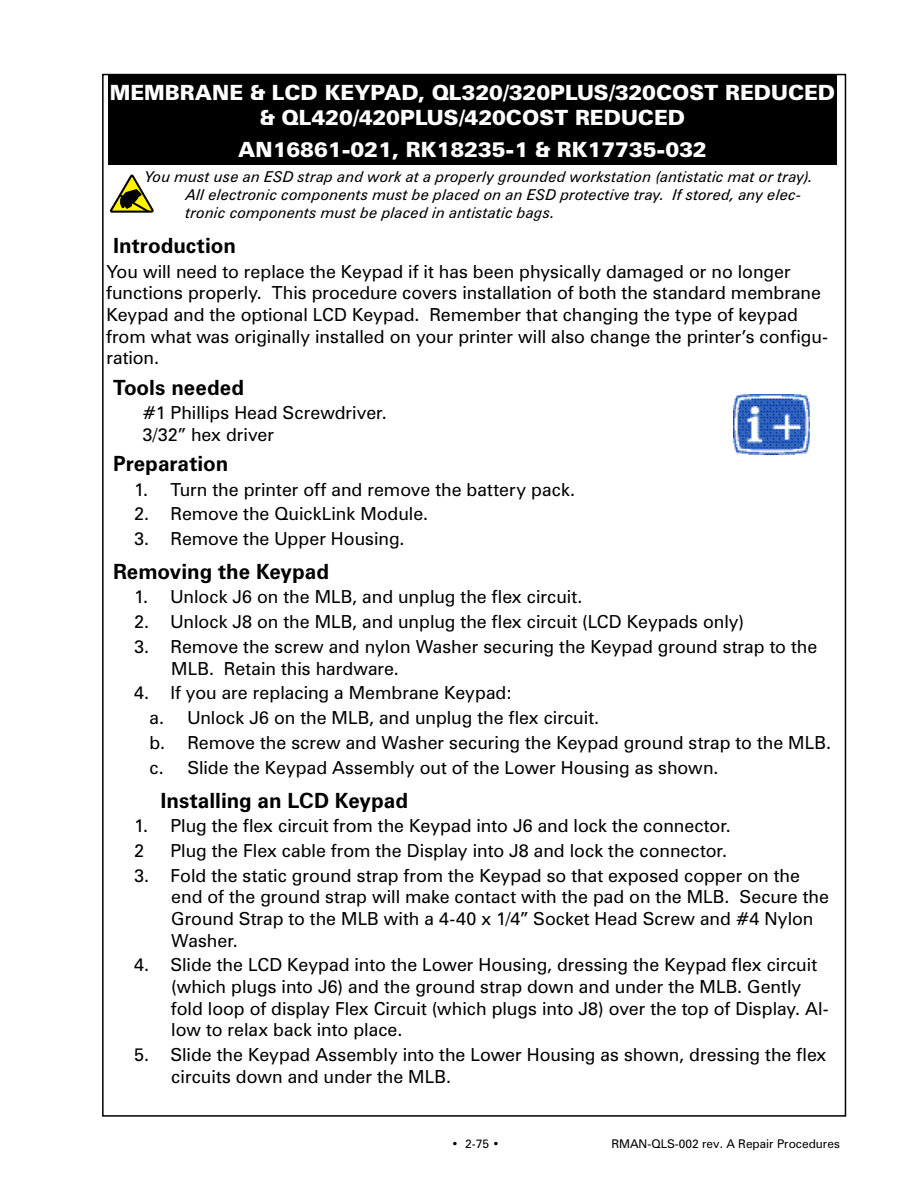
<style>
.page{position:relative;width:918px;height:1188px;background:#fff}
.page>*{position:absolute;margin:0;border:0;box-sizing:border-box;transform-origin:0 0}
.t1{font:900 21px/25.2px "Zurich BT";color:#fff;text-align:center}
.t2{font:700 21px "Zurich BT";color:#000}
.t3{font:18px/21.6px "Zurich BT";color:#000}
.t4{font:italic 15px/18px "Zurich BT";letter-spacing:.005em;color:#000}
.t5{font:12px "Zurich BT";color:#000}
</style>
<div class="page">
<div style="left:108px;top:74px;width:729px;height:91px;background:#000"></div>
<svg style="left:110px;top:174px;width:44px;height:39px"></svg>
<img style="left:734px;top:395px;width:76px;height:60px">
<p class="t1" style="left:110px;top:79px;width:727px">MEMBRANE &amp; LCD KEYPAD, QL320/320PLUS/320COST REDUCED &amp; QL420/420PLUS/420COST REDUCED</p>
<p class="t1" style="left:238px;top:136px;width:470px">AN 16861-021, RK18235-1 &amp; RK17735-032</p>
<p class="t4" style="left:186px;top:168px;width:629px;text-indent:-40px">You must use an ESD strap and work at a properly grounded workstation (antistatic mat or tray).<br>All electronic components must be placed on an ESD protective tray. If stored, any elec&shy;tronic components must be placed in antistatic bags.</p>
<p class="t2" style="left:113px;top:233px;width:124px">Introduction</p>
<p class="t3" style="left:106px;top:260px;width:723px">You will need to replace the Keypad if it has been physically damaged or no longer functions properly. This procedure covers installation of both the standard membrane Keypad and the optional LCD Keypad. Remember that changing the type of keypad from what was originally installed on your printer will also change the printer’s configu&shy;ration.</p>
<p class="t2" style="left:113px;top:374px;width:133px">Tools needed</p>
<p class="t3" style="left:142px;top:402px;width:246px">#1 Phillips Head Screwdriver.<br>3/32” hex driver</p>
<p class="t2" style="left:113px;top:451px;width:117px">Preparation</p>
<p class="t3" style="left:134px;top:478px;width:442px">1. Turn the printer off and remove the battery pack.</p>
<p class="t3" style="left:134px;top:503px;width:295px">2. Remove the QuickLink Module.</p>
<p class="t3" style="left:134px;top:528px;width:272px">3. Remove the Upper Housing.</p>
<p class="t2" style="left:113px;top:559px;width:218px">Removing the Keypad</p>
<p class="t3" style="left:134px;top:586px;width:450px">1. Unlock J6 on the MLB, and unplug the flex circuit.</p>
<p class="t3" style="left:134px;top:611px;width:611px">2. Unlock J8 on the MLB, and unplug the flex circuit (LCD Keypads only)</p>
<p class="t3" style="left:171px;top:636px;width:648px;text-indent:-37px">3. Remove the screw and nylon Washer securing the Keypad ground strap to the<br>MLB. Retain this hardware.</p>
<p class="t3" style="left:150px;top:680px;width:683px;line-height:24.9px;text-indent:-15px">4. If you are replacing a Membrane Keypad:<br>a. Unlock J6 on the MLB, and unplug the flex circuit.<br>b. Remove the screw and Washer securing the Keypad ground strap to the MLB. c. Slide the Keypad Assembly out of the Lower Housing as shown.</p>
<p class="t2" style="left:160px;top:788px;width:249px">Installing an LCD Keypad</p>
<p class="t3" style="left:134px;top:813px;width:598px;line-height:24.9px">1. Plug the flex circuit from the Keypad into J6 and lock the connector.<br>2</p>
<p class="t3" style="left:170px;top:840px;width:558px">Plug the Flex cable from the Display into J8 and lock the connector.</p>
<p class="t3" style="left:171px;top:864px;width:659px;text-indent:-37px">3. Fold the static ground strap from the Keypad so that exposed copper on the end of the ground strap will make contact with the pad on the MLB. Secure the Ground Strap to the MLB with a 4-40 x 1/4” Socket Head Screw and #4 Nylon Washer.</p>
<p class="t3" style="left:171px;top:954px;width:659px;text-indent:-37px">4. Slide the LCD Keypad into the Lower Housing, dressing the Keypad flex circuit (which plugs into J6) and the ground strap down and under the MLB. Gently fold loop of display Flex Circuit (which plugs into J8) over the top of Display. Al&shy;low to relax back into place.</p>
<p class="t3" style="left:171px;top:1044px;width:657px;text-indent:-37px">5. Slide the Keypad Assembly into the Lower Housing as shown, dressing the flex circuits down and under the MLB.</p>
<p class="t5" style="left:451px;top:1137px;width:50px">• 2-75 •</p>
<p class="t5" style="left:611px;top:1137px;width:230px">RMAN-QLS-002 rev. A Repair Procedures</p>
</div>
